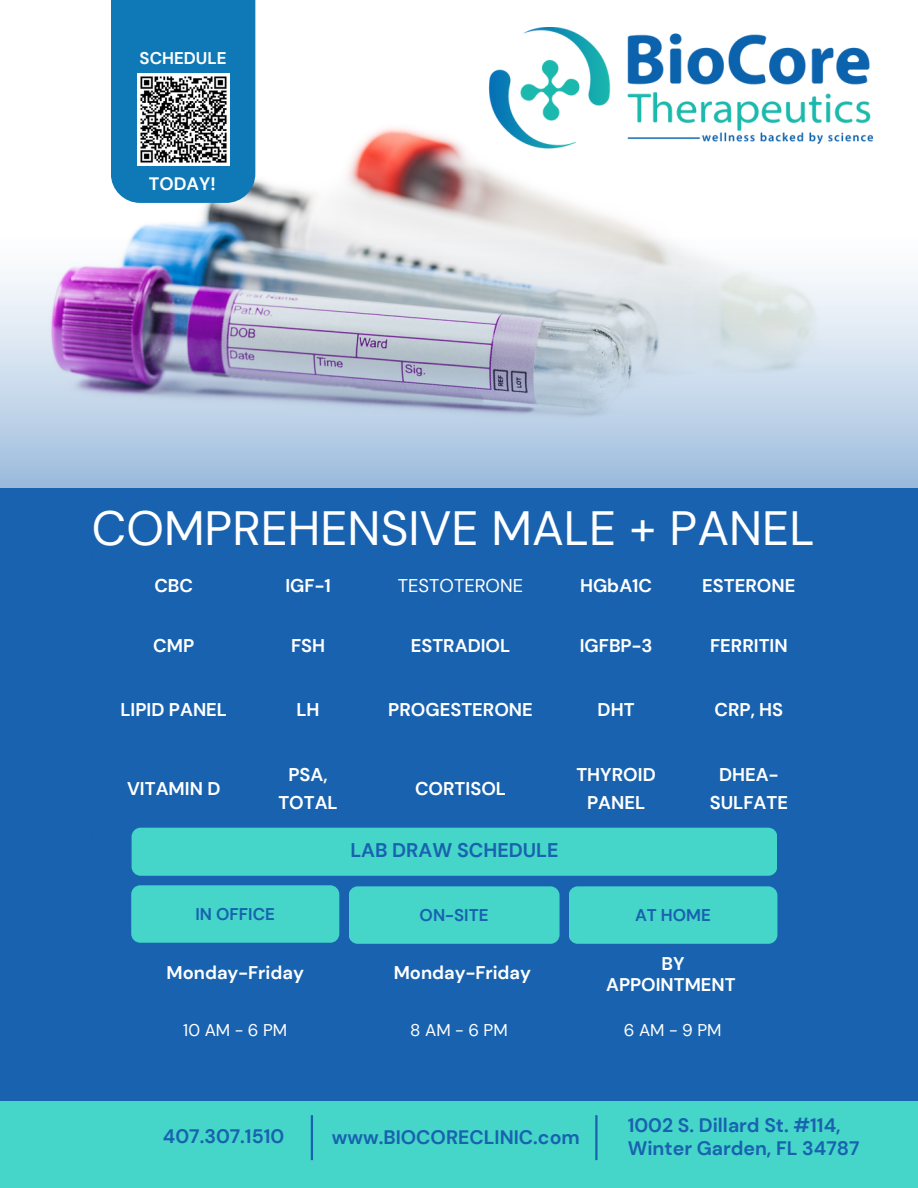
<style>
.page{position:relative;width:918px;height:1188px;background:#1862af}
.page>*{position:absolute;margin:0;border:0;box-sizing:border-box;transform-origin:0 0}
.t1{font:48px "DM Sans";color:#fff}
.t2{font:700 19.8px "DM Sans";color:#1862af}
.t3{font:700 19.5px "DM Sans";color:#1862af}
.t4{font:700 18.45px/28.2px "DM Sans";color:#fff;text-align:center}
.t5{font:18.45px "DM Sans";color:#fff}
.t6{font:700 18.3px/21.1px "DM Sans";color:#fff;text-align:center}
.t7{font:700 18px "DM Sans";color:#fff}
.t8{font:16.95px "DM Sans";color:#fff}
.t9{font:700 16.95px "DM Sans";color:#1862af}
.t10{font:700 16.95px "DM Sans";color:#fff}
</style>
<div class="page">
<div style="left:0;top:1101px;width:918px;height:87px;background:#45d6c9"></div>
<div style="left:131px;top:885px;width:208px;height:58px;background:#45d6c9;border-radius:9px"></div>
<div style="left:349px;top:886px;width:211px;height:58px;background:#45d6c9;border-radius:9px"></div>
<div style="left:569px;top:886px;width:208px;height:58px;background:#45d6c9;border-radius:9px"></div>
<img style="left:0;top:0;width:918px;height:238px">
<svg style="left:0;top:238px;width:918px;height:439px"></svg>
<div style="left:111px;top:0;width:144px;height:203px;background:#0f79b7"></div>
<hr style="left:311px;top:1115px;width:2px;height:45px;background:#1862af">
<hr style="left:595px;top:1115px;width:3px;height:45px;background:#1862af">
<img style="left:137px;top:73px;width:92px;height:92px">
<img style="left:488px;top:28px;width:384px;height:122px">
<svg style="left:94px;top:559px;width:730px;height:273px"></svg>
<hr style="left:92px;top:559px;width:2px;height:273px;background:#1862af">
<hr style="left:253px;top:559px;width:3px;height:273px;background:#1862af">
<hr style="left:360px;top:559px;width:3px;height:273px;background:#1862af">
<hr style="left:558px;top:559px;width:3px;height:273px;background:#1862af">
<hr style="left:672px;top:559px;width:2px;height:273px;background:#1862af">
<hr style="left:824px;top:559px;width:2px;height:273px;background:#1862af">
<hr style="left:92px;top:556px;width:734px;height:3px;background:#1862af">
<hr style="left:92px;top:616px;width:734px;height:2px;background:#1862af">
<hr style="left:92px;top:676px;width:734px;height:2px;background:#1862af">
<hr style="left:92px;top:745px;width:734px;height:2px;background:#1862af">
<div style="left:132px;top:828px;width:645px;height:48px;background:#45d6c9;border-radius:9px"></div>
<p class="t10" style="left:140px;top:47px;width:88px">SCHEDULE</p>
<p class="t7" style="left:149px;top:172px;width:68px">TODAY!</p>
<p class="t1" style="left:92px;top:497px;width:724px">COMPREHENSIVE MALE + PANEL</p>
<p class="t4" style="left:154px;top:572px;width:40px">CBC</p>
<p class="t4" style="left:285px;top:572px;width:47px">IGF-1</p>
<p class="t5" style="left:398px;top:574px;width:127px">TESTOTERONE</p>
<p class="t4" style="left:580px;top:572px;width:74px">HGbA1C</p>
<p class="t4" style="left:702px;top:572px;width:95px">ESTERONE</p>
<p class="t4" style="left:153px;top:632px;width:43px">CMP</p>
<p class="t4" style="left:291px;top:632px;width:36px">FSH</p>
<p class="t4" style="left:411px;top:632px;width:101px">ESTRADIOL</p>
<p class="t4" style="left:580px;top:632px;width:74px">IGFBP-3</p>
<p class="t4" style="left:710px;top:632px;width:79px">FERRITIN</p>
<p class="t4" style="left:120px;top:696px;width:108px">LIPID PANEL</p>
<p class="t4" style="left:297px;top:696px;width:25px">LH</p>
<p class="t4" style="left:388px;top:696px;width:146px">PROGESTERONE</p>
<p class="t4" style="left:598px;top:696px;width:38px">DHT</p>
<p class="t4" style="left:714px;top:696px;width:70px">CRP, HS</p>
<p class="t4" style="left:127px;top:775px;width:95px">VITAMIN D</p>
<p class="t4" style="left:278px;top:760px;width:61px">PSA,<br>TOTAL</p>
<p class="t4" style="left:415px;top:775px;width:93px">CORTISOL</p>
<p class="t2" style="left:350px;top:837px;width:210px">LAB DRAW SCHEDULE</p>
<p class="t4" style="left:576px;top:760px;width:81px">THYROID<br>PANEL</p>
<p class="t4" style="left:710px;top:760px;width:80px">DHEA-<br>SULFATE</p>
<p class="t9" style="left:196px;top:903px;width:81px">IN OFFICE</p>
<p class="t9" style="left:420px;top:904px;width:70px">ON-SITE</p>
<p class="t9" style="left:635px;top:904px;width:77px">AT HOME</p>
<p class="t6" style="left:167px;top:962px;width:139px">Monday-Friday</p>
<p class="t6" style="left:394px;top:962px;width:139px">Monday-Friday</p>
<p class="t8" style="left:183px;top:1019px;width:105px">10AM-6PM</p>
<p class="t8" style="left:410px;top:1019px;width:99px">8AM-6PM</p>
<p class="t6" style="left:606px;top:953px;width:131px">BY<br>APPOINTMENT</p>
<p class="t8" style="left:624px;top:1019px;width:99px">6AM-9PM</p>
<p class="t3" style="left:163px;top:1124px;width:123px">407.307.1510</p>
<p class="t3" style="left:332px;top:1124px;width:249px">www.BIOCORECLINIC.com</p>
<p class="t3" style="left:628px;top:1113px;width:214px">1002 S. Dillard St. #114,</p>
<p class="t3" style="left:628px;top:1136px;width:233px">Winter Garden, FL 34787</p>
</div>
